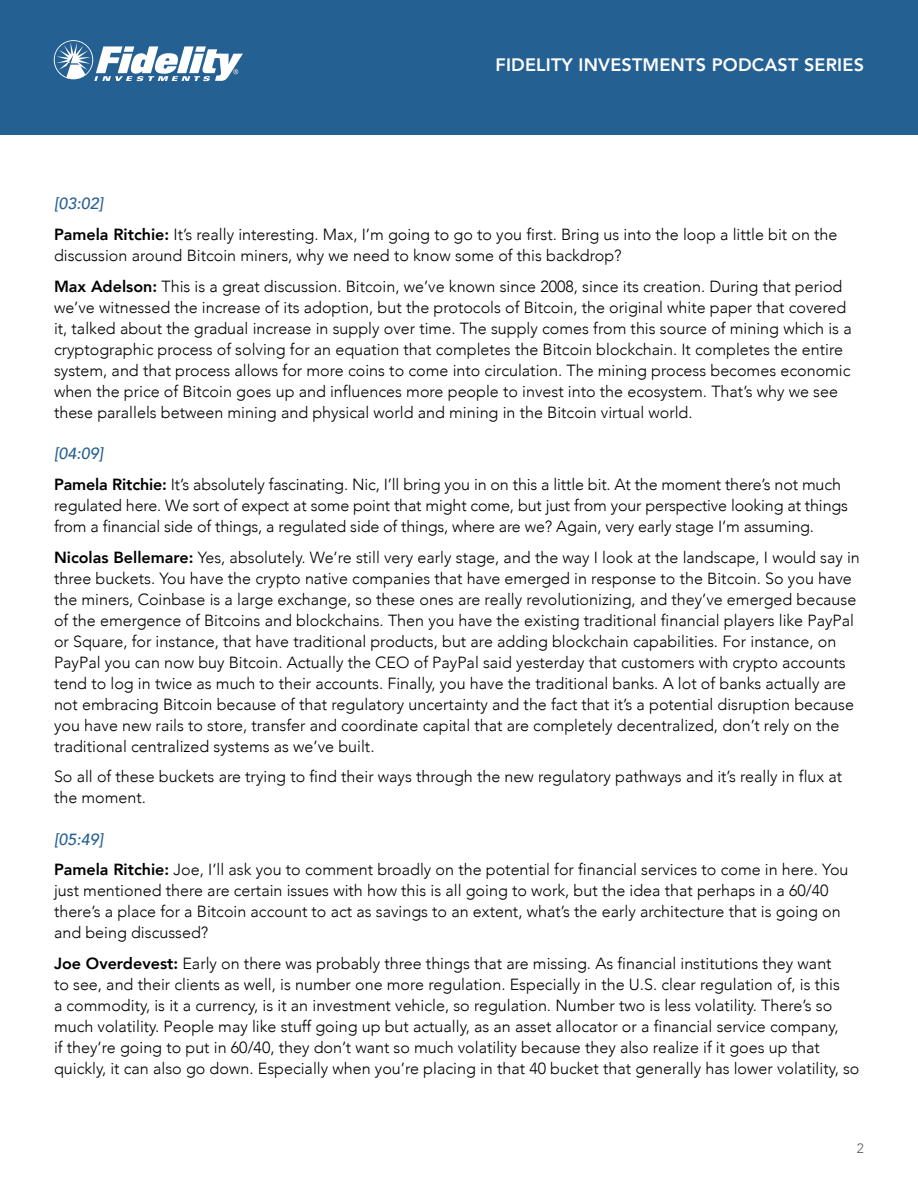
<style>
.page{position:relative;width:918px;height:1188px;background:#fff}
.page>*{position:absolute;margin:0;border:0;box-sizing:border-box;transform-origin:0 0}
.t1{font:800 18px "Avenir";letter-spacing:.01em;color:#fff}
.t2{font:300 16.2px/21px "Avenir";color:#000}
.t3{font:300 13.5px "Avenir";color:#58595b}
.s1{font-weight:500;font-style:italic;color:#256093}
.s2{font-weight:800}
</style>
<div class="page">
<div style="left:0;top:0;width:918px;height:135px;background:#256093"></div>
<svg style="left:54px;top:40px;width:189px;height:41px"></svg>
<p class="t1" style="left:496px;top:50px;width:370px">FIDELITY INVESTMENTS PODCAST SERIES</p>
<p class="t2" style="left:54px;top:189px;width:785px;line-height:30.8px"><span class="s1">[03:02]<br></span><span class="s2">Pamela Ritchie:</span> It’s really interesting. Max, I’m going to go to you first. Bring us into the loop a little bit on the</p>
<p class="t2" style="left:54px;top:240px;width:790px;line-height:30.8px">discussion around Bitcoin miners, why we need to know some of this backdrop?<br><span class="s2">Max Adelson:</span> This is a great discussion. Bitcoin, we’ve known since 2008, since its creation. During that period</p>
<p class="t2" style="left:54px;top:297px;width:799px">we’ve witnessed the increase of its adoption, but the protocols of Bitcoin, the original white paper that covered it, talked about the gradual increase in supply over time. The supply comes from this source of mining which is a cryptographic process of solving for an equation that completes the Bitcoin blockchain. It completes the entire system, and that process allows for more coins to come into circulation. The mining process becomes economic when the price of Bitcoin goes up and influences more people to invest into the ecosystem. That’s why we see these parallels between mining and physical world and mining in the Bitcoin virtual world.</p>
<p class="t2" style="left:54px;top:438px;width:788px;line-height:30.8px"><span class="s1">[04:09]<br></span><span class="s2">Pamela Ritchie:</span> It’s absolutely fascinating. Nic, I’ll bring you in on this a little bit. At the moment there’s not much</p>
<p class="t2" style="left:54px;top:495px;width:796px">regulated here. We sort of expect at some point that might come, but just from your perspective looking at things from a financial side of things, a regulated side of things, where are we? Again, very early stage I’m assuming.</p>
<p class="t2" style="left:54px;top:547px;width:807px"><span class="s2">Nicolas Bellemare:</span> Yes, absolutely. We’re still very early stage, and the way I look at the landscape, I would say in three buckets. You have the crypto native companies that have emerged in response to the Bitcoin. So you have the miners, Coinbase is a large exchange, so these ones are really revolutionizing, and they’ve emerged because of the emergence of Bitcoins and blockchains. Then you have the existing traditional financial players like PayPal or Square, for instance, that have traditional products, but are adding blockchain capabilities. For instance, on PayPal you can now buy Bitcoin. Actually the CEO of PayPal said yesterday that customers with crypto accounts tend to log in twice as much to their accounts. Finally, you have the traditional banks. A lot of banks actually are not embracing Bitcoin because of that regulatory uncertainty and the fact that it’s a potential disruption because you have new rails to store, transfer and coordinate capital that are completely decentralized, don’t rely on the traditional centralized systems as we’ve built.</p>
<p class="t2" style="left:54px;top:766px;width:790px">So all of these buckets are trying to find their ways through the new regulatory pathways and it’s really in flux at the moment.</p>
<p class="t2" style="left:54px;top:824px;width:796px;line-height:30.8px"><span class="s1">[05:49]<br></span><span class="s2">Pamela Ritchie:</span> Joe, I’ll ask you to comment broadly on the potential for financial services to come in here. You</p>
<p class="t2" style="left:54px;top:880px;width:788px">just mentioned there are certain issues with how this is all going to work, but the idea that perhaps in a 60/40 there’s a place for a Bitcoin account to act as savings to an extent, what’s the early architecture that is going on and being discussed?</p>
<p class="t2" style="left:54px;top:953px;width:807px"><span class="s2">Joe Overdevest:</span> Early on there was probably three things that are missing. As financial institutions they want<br>to see, and their clients as well, is number one more regulation. Especially in the U.S. clear regulation of, is this<br>a commodity, is it a currency, is it an investment vehicle, so regulation. Number two is less volatility. There’s so much volatility. People may like stuff going up but actually, as an asset allocator or a financial service company,<br>if they’re going to put in 60/40, they don’t want so much volatility because they also realize if it goes up that quickly, it can also go down. Especially when you’re placing in that 40 bucket that generally has lower volatility, so</p>
<p class="t3" style="left:857px;top:1140px;width:9px">2</p>
</div>
